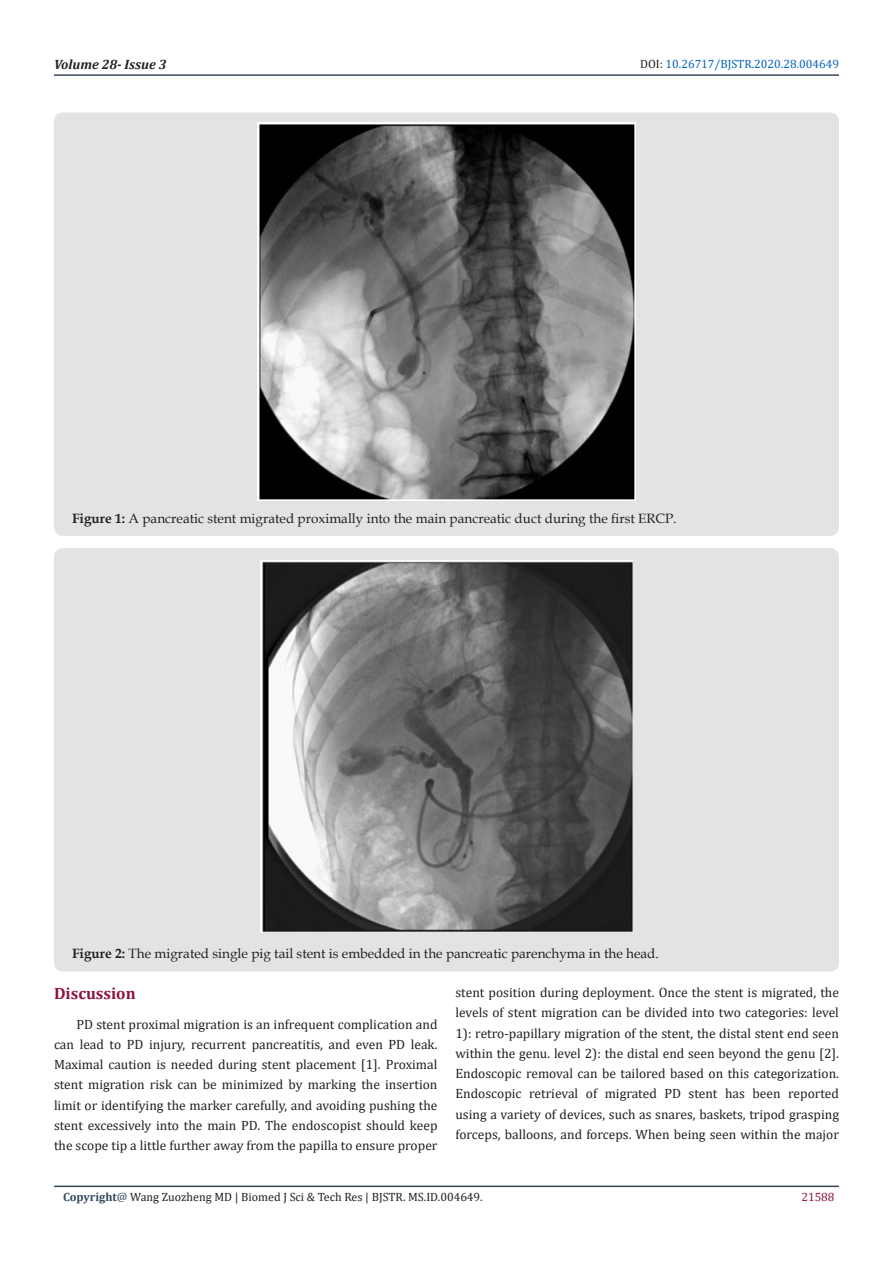
<style>
.page{position:relative;width:893px;height:1263px;background:#fff}
.page>*{position:absolute;margin:0;border:0;box-sizing:border-box;transform-origin:0 0}
.t1{font:700 16.5px "Cambria";color:#8f133a}
.t2{font:13.5px/20.2px "Cambria";color:#231f20;text-align:justify}
.t3{font:13.5px "Book Antiqua";color:#231f20}
.t4{font:italic 700 13.5px "Cambria";color:#231f20}
.t5{font:12px "Cambria";color:#231f20}
.t6{font:12px "Cambria";color:#0563c1}
.t7{font:12px "Cambria";color:#8f133a}
.s1{color:#231f20}
.s2{font-weight:700}
.s3{font-weight:700;color:#34495e}
.s4{color:#34495e}
</style>
<div class="page">
<hr style="left:54px;top:1185px;width:785px;height:2px;background:#34495e">
<hr style="left:54px;top:74px;width:785px;height:2px;background:#34495e">
<div style="left:54px;top:112px;width:785px;height:424px;background:#e3e3e3;border-radius:9px"></div>
<img style="left:257px;top:122px;width:379px;height:379px">
<div style="left:54px;top:548px;width:785px;height:423px;background:#e3e3e3;border-radius:9px"></div>
<img style="left:260px;top:560px;width:373px;height:373px">
<p class="t4" style="left:54px;top:55px;width:114px">Volume 28- Issue 3</p>
<p class="t6" style="left:640px;top:57px;width:200px"><span class="s1">DOI:</span> 10.26717/BJSTR.2020.28.004649</p>
<p class="t3" style="left:72px;top:509px;width:606px"><span class="s2">Figure 1:</span> A pancreatic stent migrated proximally into the main pancreatic duct during the first ERCP.</p>
<p class="t3" style="left:72px;top:944px;width:588px"><span class="s2">Figure 2:</span> The migrated single pig tail stent is embedded in the pancreatic parenchyma in the head.</p>
<p class="t1" style="left:54px;top:982px;width:83px">Discussion</p>
<p class="t2" style="left:54px;top:1014px;width:385px;text-indent:22px">PD stent proximal migration is an infrequent complication and can lead to PD injury, recurrent pancreatitis, and even PD leak.<br>Maximal caution is needed during stent placement [1]. Proximal stent migration risk can be minimized by marking the insertion limit or identifying the marker carefully, and avoiding pushing the stent excessively into the main PD. The endoscopist should keep the scope tip a little further away from the papilla to ensure proper</p>
<p class="t2" style="left:455px;top:982px;width:385px">stent position during deployment. Once the stent is migrated, the levels of stent migration can be divided into two categories: level 1): retro-papillary migration of the stent, the distal stent end seen within the genu. level 2): the distal end seen beyond the genu [2].<br>Endoscopic removal can be tailored based on this categorization.<br>Endoscopic retrieval of migrated PD stent has been reported using a variety of devices, such as snares, baskets, tripod grasping forceps, balloons, and forceps. When being seen within the major</p>
<p class="t5" style="left:63px;top:1190px;width:421px"><span class="s3">Copyright</span><span class="s4">@</span> Wang Zuozheng MD | Biomed J Sci &amp; Tech Res | BJSTR. MS.ID.004649.</p>
<p class="t7" style="left:801px;top:1190px;width:35px">21588</p>
</div>
